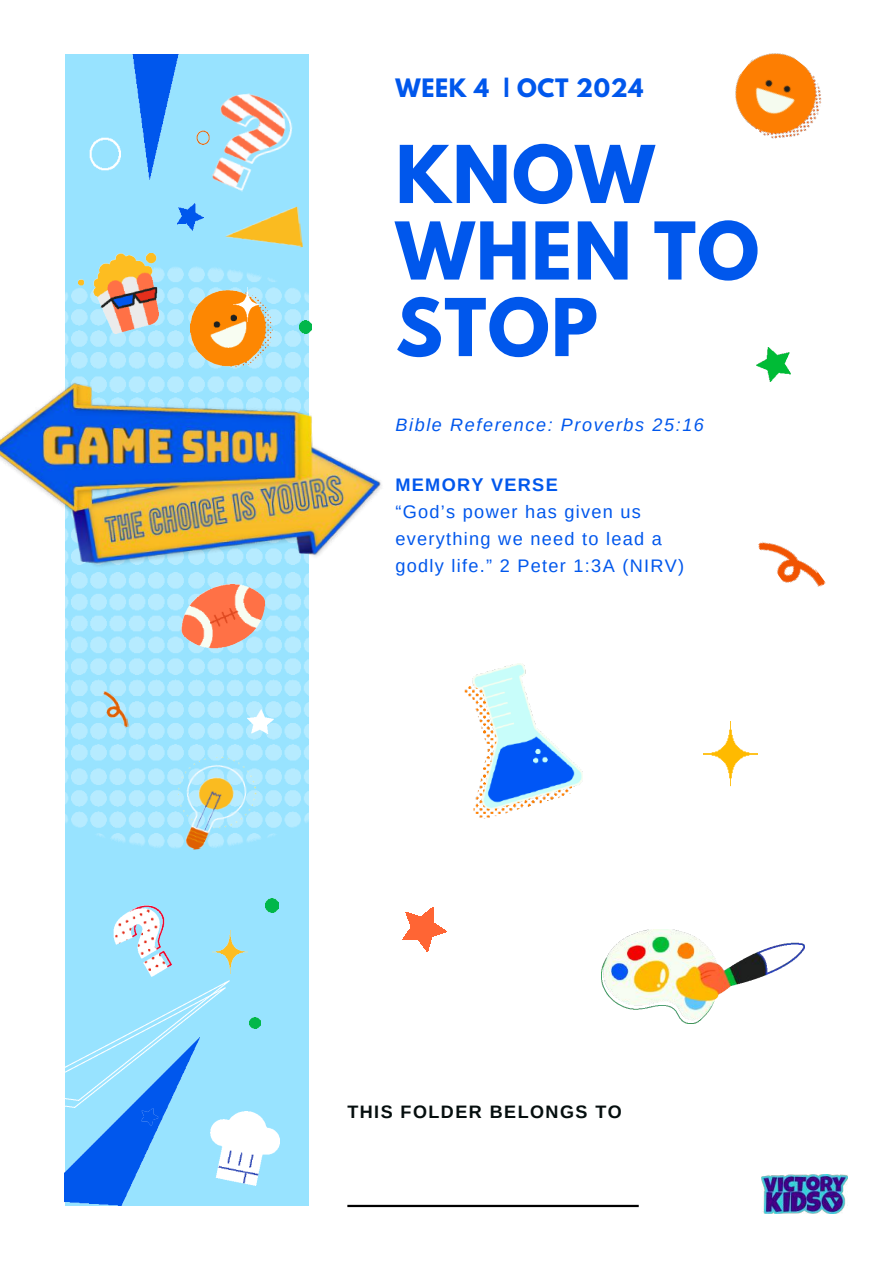
<style>
.page{position:relative;width:894px;height:1264px;background:#fff}
.page>*{position:absolute;margin:0;border:0;box-sizing:border-box;transform-origin:0 0}
.t1{font:700 70.5px/76.5px "League Spartan";letter-spacing:.02em;color:#0057ec}
.t2{font:700 22.5px "League Spartan";letter-spacing:.03em;color:#0057ec}
.t3{font:18.15px/27px "Arimo";letter-spacing:.07em;color:#0057ec}
.t4{font:700 18.15px "Arimo";letter-spacing:.07em;color:#0057ec}
.t5{font:italic 18px "Arimo";letter-spacing:.09em;color:#0057ec}
.t6{font:700 18px "Arimo";letter-spacing:.08em;color:#050e0e}
</style>
<div class="page">
<hr style="left:347px;top:1204px;width:291px;height:3px;background:#000">
<img style="left:761px;top:1174px;width:85px;height:39px">
<div style="left:65px;top:54px;width:244px;height:1151px;background:#98e3ff"></div>
<img style="left:65px;top:206px;width:244px;height:747px">
<img style="left:212px;top:930px;width:35px;height:43px">
<img style="left:190px;top:290px;width:91px;height:79px">
<img style="left:203px;top:93px;width:90px;height:99px">
<img style="left:100px;top:898px;width:82px;height:79px">
<img style="left:79px;top:254px;width:79px;height:79px">
<img style="left:177px;top:203px;width:26px;height:27px">
<img style="left:132px;top:54px;width:47px;height:126px">
<img style="left:89px;top:138px;width:32px;height:32px">
<img style="left:233px;top:288px;width:28px;height:34px">
<img style="left:299px;top:320px;width:12px;height:14px">
<img style="left:223px;top:207px;width:80px;height:48px">
<img style="left:210px;top:1111px;width:69px;height:74px">
<img style="left:64px;top:1100px;width:107px;height:105px">
<img style="left:196px;top:131px;width:14px;height:13px">
<img style="left:165px;top:581px;width:116px;height:71px">
<img style="left:175px;top:753px;width:86px;height:97px">
<img style="left:248px;top:709px;width:25px;height:25px">
<svg style="left:249px;top:1017px;width:11px;height:11px"></svg>
<img style="left:103px;top:688px;width:26px;height:42px">
<img style="left:141px;top:1108px;width:17px;height:17px">
<img style="left:65px;top:980px;width:165px;height:120px">
<img style="left:266px;top:898px;width:12px;height:14px">
<img style="left:0;top:369px;width:382px;height:205px">
<img style="left:601px;top:929px;width:203px;height:94px">
<img style="left:465px;top:663px;width:117px;height:155px">
<img style="left:758px;top:541px;width:67px;height:46px">
<img style="left:703px;top:721px;width:53px;height:65px">
<img style="left:402px;top:907px;width:44px;height:44px">
<img style="left:735px;top:53px;width:87px;height:86px">
<img style="left:756px;top:347px;width:34px;height:35px">
<p class="t2" style="left:395px;top:76px;width:249px">WEEK 4 | OCT 2024</p>
<h1 class="t1" style="left:395px;top:145px;width:365px">KNOW<br>WHEN TO<br>STOP</h1>
<p class="t5" style="left:395px;top:415px;width:310px">Bible Reference: Proverbs 25:16</p>
<p class="t4" style="left:395px;top:474px;width:164px">MEMORY VERSE</p>
<p class="t3" style="left:395px;top:498px;width:290px">“God’s power has given us everything we need to lead a godly life.” 2 Peter 1:3A (NIRV)</p>
<p class="t6" style="left:347px;top:1102px;width:276px">THIS FOLDER BELONGS TO</p>
</div>
